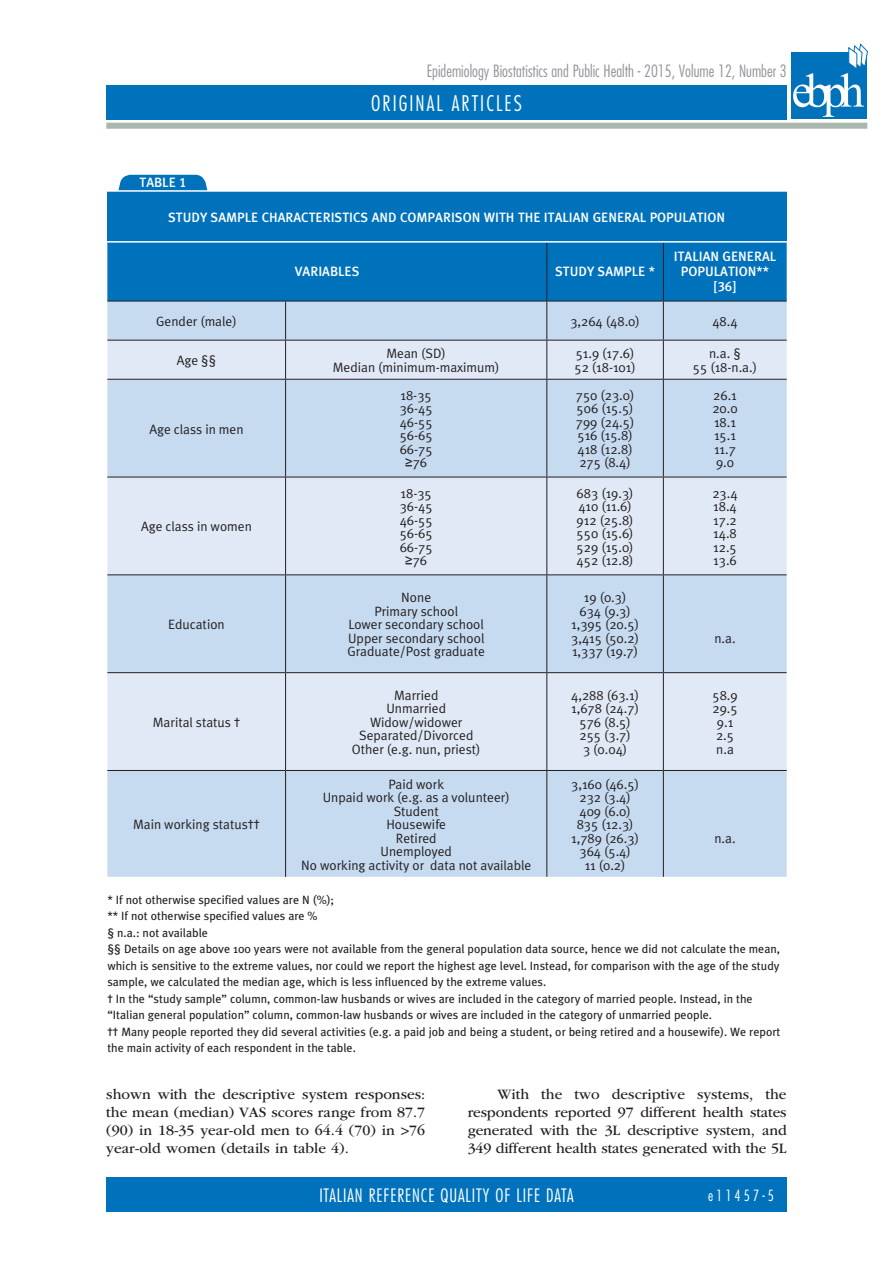
<style>
.page{position:relative;width:893px;height:1263px;background:#fff}
.page>*{position:absolute;margin:0;border:0;box-sizing:border-box;transform-origin:0 0}
.t1{font:300 condensed 21px "Futura Std";letter-spacing:.1em;color:#fff}
.t2{font:300 condensed 18px "Futura Std";letter-spacing:.05em;color:#fff}
.t3{font:300 condensed 16.5px "Futura Std";color:#939598}
.t4{font:15px/18px "ITC Garamond Std";letter-spacing:-.005em;color:#231f20;text-align:justify}
.t5{font:300 condensed 15px "Futura Std";letter-spacing:.2em;color:#fff}
.t6{font:13.5px/13.5px "Meta Plus Normal";color:#231f20;text-align:center}
.t7{font:13.5px/15px "Meta Plus Medium Caps";color:#fff;text-align:center}
.t8{font:12px/16.5px "Meta Plus";color:#231f20}
.s1{font-family:"Arial"}
</style>
<div class="page">
<div style="left:106px;top:85px;width:681px;height:34px;background:#0072bc"></div>
<div style="left:106px;top:1178px;width:681px;height:34px;background:#0072bc"></div>
<div style="left:106px;top:123px;width:761px;height:6px;background:#a9b7ae"></div>
<div style="left:791px;top:52px;width:76px;height:67px;background:#0072bc"></div>
<svg style="left:793px;top:43px;width:75px;height:74px"></svg>
<svg style="left:118px;top:175px;width:90px;height:15px"></svg>
<div style="left:107px;top:243px;width:680px;height:58px;background:#0072bc"></div>
<div style="left:107px;top:302px;width:680px;height:575px;background:#c6daf0"></div>
<svg style="left:107px;top:341px;width:680px;height:429px;background:#d4e1f2"></svg>
<hr style="left:546px;top:242px;width:1px;height:59px;background:#231f20">
<hr style="left:663px;top:242px;width:1px;height:59px;background:#231f20">
<hr style="left:107px;top:301px;width:179px;height:1px;background:#231f20">
<hr style="left:286px;top:301px;width:261px;height:1px;background:#231f20">
<hr style="left:285px;top:301px;width:1px;height:39px;background:#231f20">
<hr style="left:547px;top:301px;width:116px;height:1px;background:#231f20">
<hr style="left:546px;top:301px;width:1px;height:39px;background:#231f20">
<hr style="left:663px;top:301px;width:124px;height:1px;background:#231f20">
<hr style="left:663px;top:301px;width:1px;height:39px;background:#231f20">
<hr style="left:107px;top:340px;width:179px;height:1px;background:#231f20">
<hr style="left:286px;top:340px;width:261px;height:1px;background:#231f20">
<hr style="left:285px;top:340px;width:1px;height:39px;background:#231f20">
<hr style="left:547px;top:340px;width:116px;height:1px;background:#231f20">
<hr style="left:546px;top:340px;width:1px;height:39px;background:#231f20">
<hr style="left:663px;top:340px;width:124px;height:1px;background:#231f20">
<hr style="left:663px;top:340px;width:1px;height:39px;background:#231f20">
<hr style="left:107px;top:379px;width:179px;height:1px;background:#231f20">
<hr style="left:286px;top:379px;width:261px;height:1px;background:#231f20">
<hr style="left:285px;top:380px;width:1px;height:97px;background:#231f20">
<hr style="left:547px;top:379px;width:116px;height:1px;background:#231f20">
<hr style="left:546px;top:380px;width:1px;height:97px;background:#231f20">
<hr style="left:663px;top:379px;width:124px;height:1px;background:#231f20">
<hr style="left:663px;top:380px;width:1px;height:97px;background:#231f20">
<hr style="left:107px;top:477px;width:179px;height:1px;background:#231f20">
<hr style="left:286px;top:477px;width:261px;height:1px;background:#231f20">
<hr style="left:285px;top:477px;width:1px;height:97px;background:#231f20">
<hr style="left:547px;top:477px;width:116px;height:1px;background:#231f20">
<hr style="left:546px;top:477px;width:1px;height:97px;background:#231f20">
<hr style="left:663px;top:477px;width:124px;height:1px;background:#231f20">
<hr style="left:663px;top:477px;width:1px;height:97px;background:#231f20">
<hr style="left:107px;top:574px;width:179px;height:1px;background:#231f20">
<hr style="left:286px;top:574px;width:261px;height:1px;background:#231f20">
<hr style="left:285px;top:575px;width:1px;height:97px;background:#231f20">
<hr style="left:547px;top:574px;width:116px;height:1px;background:#231f20">
<hr style="left:546px;top:575px;width:1px;height:97px;background:#231f20">
<hr style="left:663px;top:574px;width:124px;height:1px;background:#231f20">
<hr style="left:663px;top:575px;width:1px;height:97px;background:#231f20">
<hr style="left:107px;top:672px;width:179px;height:1px;background:#231f20">
<hr style="left:286px;top:672px;width:261px;height:1px;background:#231f20">
<hr style="left:285px;top:673px;width:1px;height:97px;background:#231f20">
<hr style="left:547px;top:672px;width:116px;height:1px;background:#231f20">
<hr style="left:546px;top:673px;width:1px;height:97px;background:#231f20">
<hr style="left:663px;top:672px;width:124px;height:1px;background:#231f20">
<hr style="left:663px;top:673px;width:1px;height:97px;background:#231f20">
<hr style="left:107px;top:770px;width:179px;height:1px;background:#231f20">
<hr style="left:286px;top:770px;width:261px;height:1px;background:#231f20">
<hr style="left:285px;top:771px;width:1px;height:106px;background:#231f20">
<hr style="left:547px;top:770px;width:116px;height:1px;background:#231f20">
<hr style="left:546px;top:771px;width:1px;height:106px;background:#231f20">
<hr style="left:663px;top:770px;width:124px;height:1px;background:#231f20">
<hr style="left:663px;top:771px;width:1px;height:106px;background:#231f20">
<div style="left:107px;top:191px;width:679px;height:51px;background:#0072bc"></div>
<hr style="left:106px;top:190px;width:687px;height:2px;background:#fff">
<hr style="left:106px;top:241px;width:687px;height:2px;background:#fff">
<p class="t3" style="left:427px;top:62px;width:361px">Epidemiology Biostatistics and Public Health - 2015, Volume 12, Number 3</p>
<p class="t7" style="left:139px;top:175px;width:48px">TABLE 1</p>
<h1 class="t1" style="left:371px;top:91px;width:152px">ORIGINAL ARTICLES</h1>
<p class="t7" style="left:168px;top:210px;width:559px">STUDY SAMPLE CHARACTERISTICS AND COMPARISON WITH THE ITALIAN GENERAL POPULATION</p>
<p class="t7" style="left:295px;top:264px;width:66px">VARIABLES</p>
<p class="t7" style="left:555px;top:264px;width:101px">STUDY SAMPLE *</p>
<p class="t7" style="left:674px;top:249px;width:104px">ITALIAN GENERAL<br>POPULATION** [36]</p>
<p class="t6" style="left:156px;top:314px;width:82px">Gender (male)</p>
<p class="t6" style="left:570px;top:314px;width:71px">3,264 (48.0)</p>
<p class="t6" style="left:712px;top:314px;width:27px">48.4</p>
<p class="t6" style="left:177px;top:353px;width:41px">Age §§</p>
<p class="t6" style="left:333px;top:347px;width:168px">Mean (SD)<br>Median (minimum-maximum)</p>
<p class="t6" style="left:574px;top:347px;width:63px;text-align:left">51.9 (17.6)<br>52 (18-101)</p>
<p class="t6" style="left:693px;top:347px;width:66px">n.a. §<br>55 (18-n.a.)</p>
<p class="t6" style="left:149px;top:422px;width:96px">Age class in men</p>
<p class="t6" style="left:141px;top:520px;width:112px">Age class in women</p>
<p class="t6" style="left:168px;top:617px;width:58px">Education</p>
<p class="t6" style="left:153px;top:715px;width:89px">Marital status †</p>
<p class="t6" style="left:133px;top:817px;width:128px">Main working status††</p>
<p class="t6" style="left:400px;top:388px;width:34px">18-35<br>36-45<br>46-55<br>56-65<br>66-75 <span class="s1">≥</span>76</p>
<p class="t6" style="left:576px;top:388px;width:60px;text-align:left">750 (23.0)<br>506 (15.5)<br>799 (24.5)<br>516 (15.8)<br>418 (12.8)<br>275 (8.4)</p>
<p class="t6" style="left:712px;top:388px;width:27px;text-align:left">26.1<br>20.0<br>18.1<br>15.1<br>11.7<br>9.0</p>
<p class="t6" style="left:400px;top:486px;width:34px">18-35<br>36-45<br>46-55<br>56-65<br>66-75 <span class="s1">≥</span>76</p>
<p class="t6" style="left:577px;top:486px;width:58px;text-align:left">683 (19.3)<br>410 (11.6)<br>912 (25.8)<br>550 (15.6)<br>529 (15.0)<br>452 (12.8)</p>
<p class="t6" style="left:712px;top:486px;width:27px;text-align:justify">23.4<br>18.4<br>17.2<br>14.8<br>12.5<br>13.6</p>
<p class="t6" style="left:347px;top:590px;width:139px">None<br>Primary school<br>Lower secondary school<br>Upper secondary school<br>Graduate/Post graduate</p>
<p class="t6" style="left:571px;top:590px;width:69px">19 (0.3)<br>634 (9.3)<br>1,395 (20.5)<br>3,415 (50.2)<br>1,337 (19.7)</p>
<p class="t6" style="left:714px;top:631px;width:23px">n.a.</p>
<p class="t6" style="left:352px;top:688px;width:130px">Married<br>Unmarried<br>Widow/widower<br>Separated/Divorced<br>Other (e.g. nun, priest)</p>
<p class="t6" style="left:571px;top:688px;width:69px">4,288 (63.1)<br>1,678 (24.7)<br>576 (8.5)<br>255 (3.7)<br>3 (0.04)</p>
<p class="t6" style="left:712px;top:688px;width:27px">58.9<br>29.5<br>9.1<br>2.5 n.a</p>
<p class="t6" style="left:301px;top:777px;width:232px">Paid work<br>Unpaid work (e.g. as a volunteer)<br>Student<br>Housewife<br>Retired<br>Unemployed<br>No working activity or data not available</p>
<p class="t6" style="left:571px;top:777px;width:69px">3,160 (46.5)<br>232 (3.4)<br>409 (6.0)<br>835 (12.3)<br>1,789 (26.3)<br>364 (5.4)<br>11 (0.2)</p>
<p class="t6" style="left:714px;top:831px;width:23px">n.a.</p>
<p class="t8" style="left:107px;top:891px;width:674px">* If not otherwise specified values are N (%);<br>** If not otherwise specified values are %<br>§ n.a.: not available<br>§§ Details on age above 100 years were not available from the general population data source, hence we did not calculate the mean, which is sensitive to the extreme values, nor could we report the highest age level. Instead, for comparison with the age of the study sample, we calculated the median age, which is less influenced by the extreme values.<br>† In the “study sample” column, common-law husbands or wives are included in the category of married people. Instead, in the “Italian general population” column, common-law husbands or wives are included in the category of unmarried people.<br>†† Many people reported they did several activities (e.g. a paid job and being a student, or being retired and a housewife). We report the main activity of each respondent in the table.</p>
<p class="t4" style="left:106px;top:1085px;width:320px">shown with the descriptive system responses: the mean (median) VAS scores range from 87.7 (90) in 18-35 year-old men to 64.4 (70) in &gt;76 year-old women (details in table 4).</p>
<p class="t4" style="left:468px;top:1085px;width:320px;text-indent:30px">With the two descriptive systems, the respondents reported 97 different health states generated with the 3L descriptive system, and 349 different health states generated with the 5L</p>
<h2 class="t2" style="left:319px;top:1185px;width:256px">ITALIAN REFERENCE QUALITY OF LIFE DATA</h2>
<p class="t5" style="left:708px;top:1187px;width:67px">e11457-5</p>
</div>
